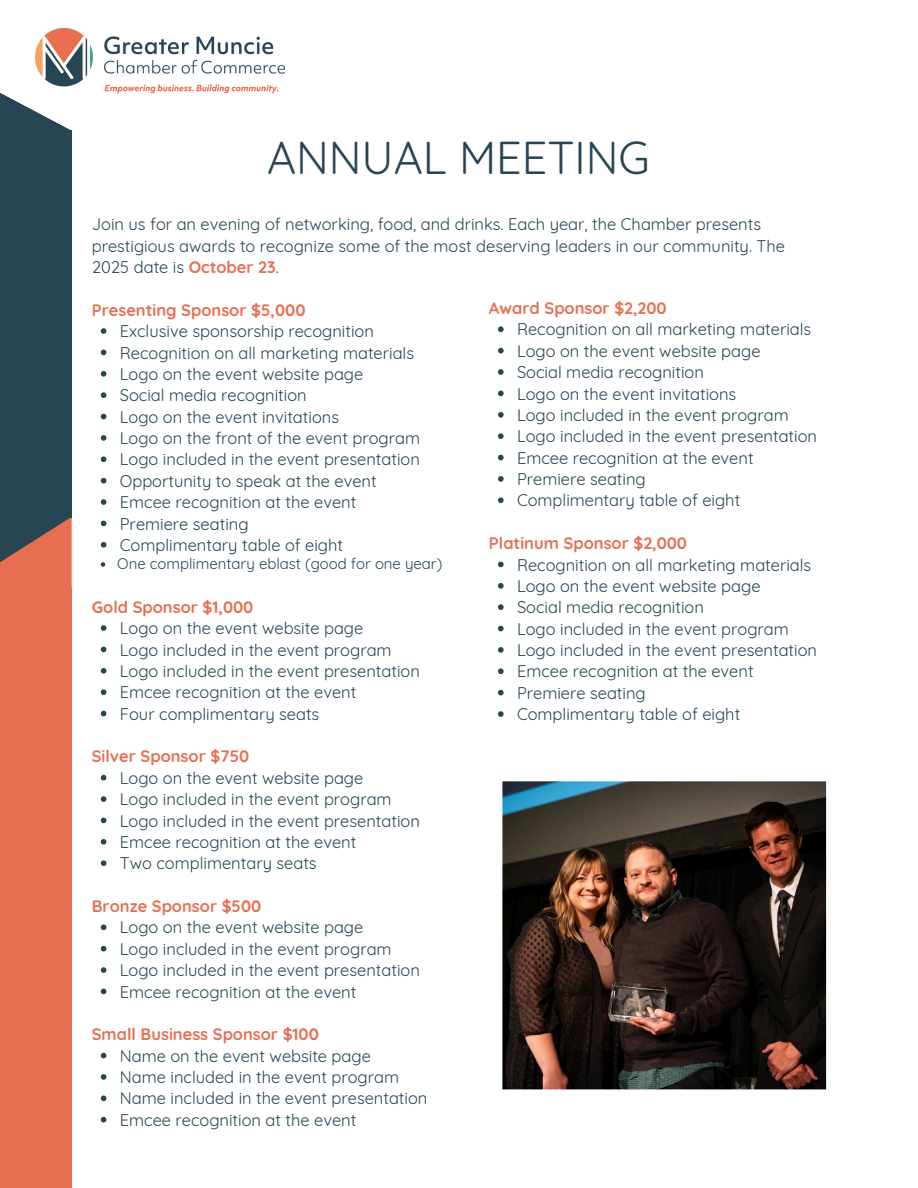
<style>
.page{position:relative;width:918px;height:1188px;background:#fff}
.page>*{position:absolute;margin:0;border:0;box-sizing:border-box;transform-origin:0 0}
.t1{font:45px "Quicksand";color:#274653}
.t2{font:16.5px/21.3px "Quicksand";color:#274653}
.t3{font:700 16.5px "Quicksand";color:#e76f51}
.t4{font:15px "Quicksand";color:#274653}
.s1{font-weight:700;color:#e76f51}
</style>
<div class="page">
<img style="left:36px;top:28px;width:248px;height:66px">
<div style="left:0;top:588px;width:72px;height:600px;background:#e76f51"></div>
<svg style="left:0;top:518px;width:72px;height:70px"></svg>
<div style="left:0;top:130px;width:72px;height:388px;background:#274653"></div>
<svg style="left:0;top:79px;width:71px;height:51px"></svg>
<svg style="left:101px;top:328px;width:5px;height:6px"></svg>
<svg style="left:101px;top:350px;width:5px;height:5px"></svg>
<svg style="left:101px;top:371px;width:5px;height:6px"></svg>
<svg style="left:101px;top:392px;width:5px;height:6px"></svg>
<svg style="left:101px;top:414px;width:5px;height:5px"></svg>
<svg style="left:101px;top:435px;width:5px;height:6px"></svg>
<svg style="left:101px;top:456px;width:5px;height:6px"></svg>
<svg style="left:101px;top:478px;width:5px;height:5px"></svg>
<svg style="left:101px;top:499px;width:5px;height:6px"></svg>
<svg style="left:101px;top:521px;width:5px;height:5px"></svg>
<svg style="left:101px;top:542px;width:5px;height:6px"></svg>
<svg style="left:101px;top:562px;width:4px;height:5px"></svg>
<svg style="left:101px;top:625px;width:5px;height:6px"></svg>
<svg style="left:101px;top:647px;width:5px;height:5px"></svg>
<svg style="left:101px;top:668px;width:5px;height:6px"></svg>
<svg style="left:101px;top:689px;width:5px;height:6px"></svg>
<svg style="left:101px;top:711px;width:5px;height:5px"></svg>
<svg style="left:101px;top:775px;width:5px;height:5px"></svg>
<svg style="left:101px;top:796px;width:5px;height:6px"></svg>
<svg style="left:101px;top:818px;width:5px;height:5px"></svg>
<svg style="left:101px;top:839px;width:5px;height:6px"></svg>
<svg style="left:101px;top:860px;width:5px;height:6px"></svg>
<svg style="left:101px;top:924px;width:5px;height:6px"></svg>
<svg style="left:101px;top:946px;width:5px;height:5px"></svg>
<svg style="left:101px;top:967px;width:5px;height:6px"></svg>
<svg style="left:101px;top:989px;width:5px;height:5px"></svg>
<svg style="left:101px;top:1053px;width:5px;height:5px"></svg>
<svg style="left:101px;top:1074px;width:5px;height:6px"></svg>
<svg style="left:101px;top:1095px;width:5px;height:6px"></svg>
<svg style="left:101px;top:1117px;width:5px;height:5px"></svg>
<img style="left:502px;top:781px;width:325px;height:309px">
<svg style="left:498px;top:326px;width:6px;height:6px"></svg>
<svg style="left:498px;top:348px;width:6px;height:5px"></svg>
<svg style="left:498px;top:369px;width:6px;height:6px"></svg>
<svg style="left:498px;top:391px;width:6px;height:5px"></svg>
<svg style="left:498px;top:412px;width:6px;height:6px"></svg>
<svg style="left:498px;top:433px;width:6px;height:6px"></svg>
<svg style="left:498px;top:455px;width:6px;height:5px"></svg>
<svg style="left:498px;top:476px;width:6px;height:6px"></svg>
<svg style="left:498px;top:497px;width:6px;height:6px"></svg>
<svg style="left:498px;top:562px;width:6px;height:5px"></svg>
<svg style="left:498px;top:583px;width:6px;height:6px"></svg>
<svg style="left:498px;top:604px;width:6px;height:6px"></svg>
<svg style="left:498px;top:626px;width:6px;height:5px"></svg>
<svg style="left:498px;top:647px;width:6px;height:6px"></svg>
<svg style="left:498px;top:668px;width:6px;height:6px"></svg>
<svg style="left:498px;top:690px;width:6px;height:5px"></svg>
<svg style="left:498px;top:711px;width:6px;height:6px"></svg>
<p class="t1" style="left:267px;top:129px;width:384px">ANNUAL MEETING</p>
<h1 class="t2" style="left:92px;top:214px;width:695px">Join us for an evening of networking, food, and drinks. Each year, the Chamber presents prestigious awards to recognize some of the most deserving leaders in our community. The<br>2025 date is <span class="s1">October 23</span>.</h1>
<p class="t3" style="left:92px;top:299px;width:215px">Presenting Sponsor $5,000</p>
<h2 class="t2" style="left:120px;top:320px;width:256px">Exclusive sponsorship recognition</h2>
<p class="t2" style="left:120px;top:342px;width:296px">Recognition on all marketing materials</p>
<p class="t2" style="left:120px;top:363px;width:245px">Logo on the event website page</p>
<p class="t2" style="left:120px;top:385px;width:188px">Social media recognition</p>
<p class="t2" style="left:120px;top:406px;width:221px">Logo on the event invitations</p>
<p class="t2" style="left:120px;top:427px;width:302px">Logo on the front of the event program</p>
<p class="t2" style="left:120px;top:449px;width:302px">Logo included in the event presentation</p>
<p class="t2" style="left:120px;top:470px;width:258px">Opportunity to speak at the event</p>
<p class="t2" style="left:120px;top:491px;width:238px">Emcee recognition at the event</p>
<p class="t2" style="left:120px;top:513px;width:130px">Premiere seating</p>
<p class="t2" style="left:120px;top:534px;width:225px">Complimentary table of eight</p>
<p class="t4" style="left:117px;top:554px;width:327px">One complimentary eblast (good for one year)</p>
<p class="t3" style="left:92px;top:596px;width:163px">Gold Sponsor $1,000</p>
<h2 class="t2" style="left:120px;top:617px;width:245px">Logo on the event website page</h2>
<p class="t2" style="left:120px;top:639px;width:273px">Logo included in the event program</p>
<p class="t2" style="left:120px;top:660px;width:302px">Logo included in the event presentation</p>
<p class="t2" style="left:120px;top:682px;width:238px">Emcee recognition at the event</p>
<p class="t2" style="left:120px;top:703px;width:201px">Four complimentary seats</p>
<p class="t3" style="left:92px;top:746px;width:159px">Silver Sponsor $750</p>
<h2 class="t2" style="left:120px;top:767px;width:245px">Logo on the event website page</h2>
<p class="t2" style="left:120px;top:788px;width:273px">Logo included in the event program</p>
<p class="t2" style="left:120px;top:810px;width:302px">Logo included in the event presentation</p>
<p class="t2" style="left:120px;top:831px;width:238px">Emcee recognition at the event</p>
<p class="t2" style="left:120px;top:853px;width:198px">Two complimentary seats</p>
<p class="t3" style="left:92px;top:896px;width:171px">Bronze Sponsor $500</p>
<h2 class="t2" style="left:120px;top:917px;width:245px">Logo on the event website page</h2>
<p class="t2" style="left:120px;top:938px;width:273px">Logo included in the event program</p>
<p class="t2" style="left:120px;top:959px;width:302px">Logo included in the event presentation</p>
<p class="t2" style="left:120px;top:981px;width:238px">Emcee recognition at the event</p>
<p class="t3" style="left:92px;top:1024px;width:229px">Small Business Sponsor $100</p>
<h2 class="t2" style="left:120px;top:1045px;width:253px">Name on the event website page</h2>
<p class="t2" style="left:120px;top:1066px;width:281px">Name included in the event program</p>
<p class="t2" style="left:120px;top:1088px;width:309px">Name included in the event presentation</p>
<p class="t2" style="left:120px;top:1109px;width:238px">Emcee recognition at the event</p>
<h2 class="t3" style="left:489px;top:298px;width:179px">Award Sponsor $2,200</h2>
<p class="t2" style="left:517px;top:319px;width:296px">Recognition on all marketing materials</p>
<p class="t2" style="left:517px;top:340px;width:245px">Logo on the event website page</p>
<p class="t2" style="left:517px;top:361px;width:188px">Social media recognition</p>
<p class="t2" style="left:517px;top:383px;width:221px">Logo on the event invitations</p>
<p class="t2" style="left:517px;top:404px;width:273px">Logo included in the event program</p>
<p class="t2" style="left:517px;top:426px;width:302px">Logo included in the event presentation</p>
<p class="t2" style="left:517px;top:447px;width:238px">Emcee recognition at the event</p>
<p class="t2" style="left:517px;top:468px;width:130px">Premiere seating</p>
<p class="t2" style="left:517px;top:490px;width:225px">Complimentary table of eight</p>
<h2 class="t3" style="left:489px;top:533px;width:200px">Platinum Sponsor $2,000</h2>
<p class="t2" style="left:517px;top:554px;width:296px">Recognition on all marketing materials</p>
<p class="t2" style="left:517px;top:575px;width:245px">Logo on the event website page</p>
<p class="t2" style="left:517px;top:597px;width:188px">Social media recognition</p>
<p class="t2" style="left:517px;top:618px;width:273px">Logo included in the event program</p>
<p class="t2" style="left:517px;top:639px;width:302px">Logo included in the event presentation</p>
<p class="t2" style="left:517px;top:661px;width:238px">Emcee recognition at the event</p>
<p class="t2" style="left:517px;top:682px;width:130px">Premiere seating</p>
<p class="t2" style="left:517px;top:703px;width:225px">Complimentary table of eight</p>
</div>
